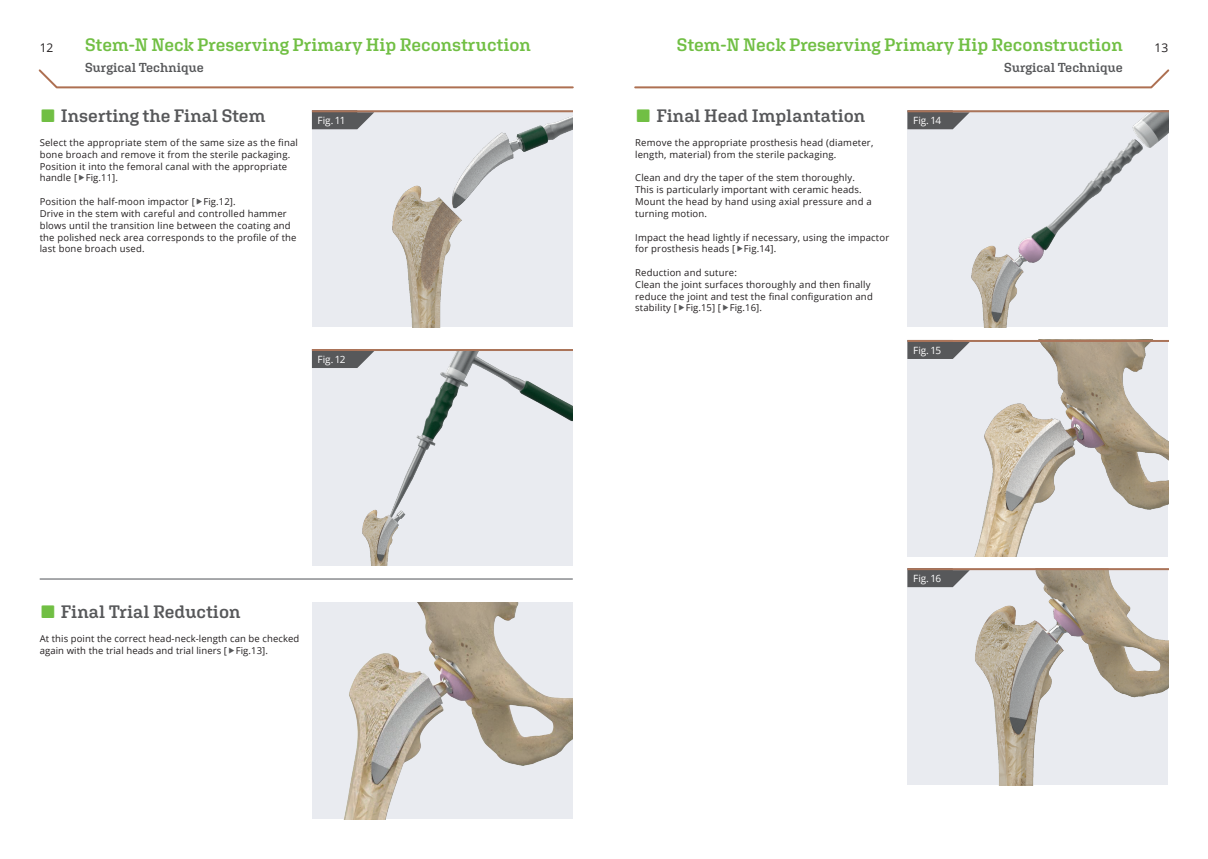
<style>
.page{position:relative;width:1208px;height:859px;background:#fff}
.page>*{position:absolute;margin:0;border:0;box-sizing:border-box;transform-origin:0 0}
.Page_top_index_green{font:600 18px "Aglet Slab";color:#71bf44}
.t1{font:600 18px "Aglet Slab";color:#57585a}
.Page_top_index_green-2{font:600 13px "Aglet Slab";letter-spacing:-.005em;color:#57585a}
.t2{font:12px "Open Sans";color:#231f20}
.t3{font:10px "Open Sans";letter-spacing:-.005em;color:#fff}
.Standard_text_9_5pt{font:9.5px/11.8px "Open Sans";letter-spacing:.02em;color:#231f20}
.s1{font-size:20.5px;color:#71bf44}
</style>
<div class="page">
<svg style="left:634px;top:69px;width:536px;height:20px"></svg>
<svg style="left:38px;top:69px;width:536px;height:20px"></svg>
<img style="left:312px;top:112px;width:261px;height:215px">
<svg style="left:312px;top:112px;width:62px;height:17px"></svg>
<hr style="left:312px;top:110px;width:261px;height:2px;background:#ab7459">
<img style="left:312px;top:351px;width:261px;height:215px">
<svg style="left:312px;top:351px;width:62px;height:17px"></svg>
<hr style="left:312px;top:349px;width:261px;height:2px;background:#ab7459">
<img style="left:907px;top:112px;width:261px;height:215px">
<svg style="left:907px;top:112px;width:62px;height:17px"></svg>
<hr style="left:907px;top:110px;width:261px;height:2px;background:#ab7459">
<img style="left:907px;top:342px;width:261px;height:215px">
<svg style="left:907px;top:342px;width:62px;height:17px"></svg>
<hr style="left:907px;top:340px;width:261px;height:2px;background:#ab7459">
<img style="left:907px;top:570px;width:261px;height:215px">
<svg style="left:907px;top:570px;width:62px;height:17px"></svg>
<hr style="left:907px;top:568px;width:261px;height:2px;background:#ab7459">
<div style="left:312px;top:602px;width:261px;height:217px;background:#e9ebf0"></div>
<img style="left:344px;top:602px;width:229px;height:217px">
<hr style="left:40px;top:578px;width:533px;height:2px;background:#8a8c8f">
<p class="Page_top_index_green" style="left:85px;top:34px;width:447px">Stem-N Neck Preserving Primary Hip Reconstruction</p>
<p class="Page_top_index_green-2" style="left:85px;top:60px;width:120px">Surgical Technique</p>
<p class="Page_top_index_green" style="left:677px;top:34px;width:447px">Stem-N Neck Preserving Primary Hip Reconstruction</p>
<p class="Page_top_index_green-2" style="left:1004px;top:60px;width:120px">Surgical Technique</p>
<p class="t2" style="left:40px;top:39px;width:15px">12</p>
<p class="t2" style="left:1154px;top:39px;width:15px">13</p>
<p class="t1" style="left:40px;top:105px;width:227px"><span class="s1">⬛</span> Inserting the Final Stem</p>
<p class="Standard_text_9_5pt" style="left:40px;top:136px;width:260px">Select the appropriate stem of the same size as the final bone broach and remove it from the sterile packaging.<br>Position it into the femoral canal with the appropriate handle [ Fig.11].</p>
<p class="Standard_text_9_5pt" style="left:40px;top:195px;width:196px">Position the half-moon impactor [ Fig.12].</p>
<p class="Standard_text_9_5pt" style="left:40px;top:207px;width:258px">Drive in the stem with careful and controlled hammer blows until the transition line between the coating and the polished neck area corresponds to the profile of the last bone broach used.</p>
<p class="t3" style="left:317px;top:114px;width:29px">Fig. 11</p>
<p class="t3" style="left:317px;top:353px;width:30px">Fig. 12</p>
<p class="t1" style="left:40px;top:601px;width:202px"><span class="s1">⬛</span> Final Trial Reduction</p>
<p class="Standard_text_9_5pt" style="left:40px;top:632px;width:261px">At this point the correct head-neck-length can be checked again with the trial heads and trial liners [ Fig.13].</p>
<p class="t1" style="left:635px;top:105px;width:232px"><span class="s1">⬛</span> Final Head Implantation</p>
<p class="Standard_text_9_5pt" style="left:635px;top:136px;width:240px">Remove the appropriate prosthesis head (diameter, length, material) from the sterile packaging.</p>
<p class="Standard_text_9_5pt" style="left:635px;top:172px;width:220px">Clean and dry the taper of the stem thoroughly.</p>
<p class="Standard_text_9_5pt" style="left:635px;top:184px;width:227px">This is particularly important with ceramic heads.</p>
<p class="Standard_text_9_5pt" style="left:635px;top:195px;width:238px">Mount the head by hand using axial pressure and a turning motion.</p>
<p class="Standard_text_9_5pt" style="left:635px;top:231px;width:255px">Impact the head lightly if necessary, using the impactor for prosthesis heads [ Fig.14].</p>
<p class="Standard_text_9_5pt" style="left:635px;top:266px;width:103px">Reduction and suture:</p>
<p class="Standard_text_9_5pt" style="left:635px;top:278px;width:239px">Clean the joint surfaces thoroughly and then finally reduce the joint and test the final configuration and stability [ Fig.15] [ Fig.16].</p>
<p class="t3" style="left:913px;top:114px;width:30px">Fig. 14</p>
<p class="t3" style="left:913px;top:343px;width:30px">Fig. 15</p>
<p class="t3" style="left:913px;top:572px;width:30px">Fig. 16</p>
</div>
